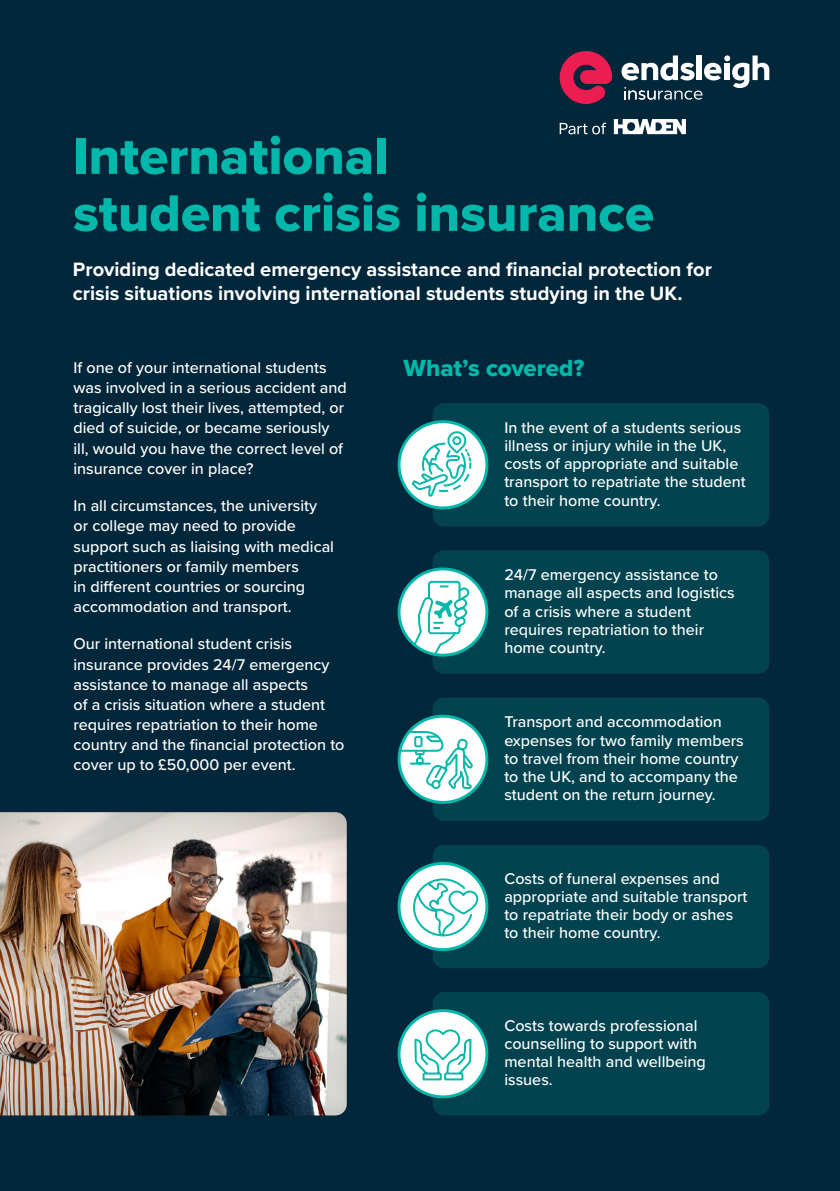
<style>
.page{position:relative;width:840px;height:1191px;background:#fff}
.page>*{position:absolute;margin:0;border:0;box-sizing:border-box;transform-origin:0 0}
.t1{font:53.2px/57px "Proxima Nova Extrabld";color:#03b8aa}
.Heading{font:24.2px "Proxima Nova Extrabld";color:#03b8aa}
.t2{font:700 20px/24px "Proxima Nova";color:#fff}
.t3{font:500 16.2px/18.2px "Proxima Nova";color:#fff}
</style>
<div class="page">
<div style="left:0;top:0;width:839px;height:1191px;background:#02273a"></div>
<svg style="left:559px;top:51px;width:53px;height:53px"></svg>
<svg style="left:621px;top:55px;width:147px;height:45px"></svg>
<svg style="left:559px;top:123px;width:47px;height:11px"></svg>
<svg style="left:613px;top:119px;width:72px;height:15px"></svg>
<img style="left:0;top:812px;width:346px;height:303px">
<div style="left:432px;top:403px;width:336px;height:123px;background:#02434f;border-radius:11px"></div>
<div style="left:432px;top:550px;width:336px;height:124px;background:#02434f;border-radius:11px"></div>
<div style="left:432px;top:844px;width:336px;height:124px;background:#02434f;border-radius:11px"></div>
<div style="left:432px;top:697px;width:336px;height:124px;background:#02434f;border-radius:11px"></div>
<div style="left:432px;top:992px;width:336px;height:123px;background:#02434f;border-radius:11px"></div>
<svg style="left:399px;top:422px;width:87px;height:86px;background:#e3f7f5"></svg>
<div style="left:397px;top:420px;width:91px;height:89px;border:3px solid #03b8aa;border-radius:50%"></div>
<svg style="left:410px;top:430px;width:62px;height:66px;background:#c5eeea"></svg>
<div style="left:399px;top:569px;width:87px;height:86px;background:#fff;border-radius:50%"></div>
<div style="left:397px;top:567px;width:91px;height:89px;border:3px solid #03b8aa;border-radius:50%"></div>
<svg style="left:412px;top:550px;width:59px;height:106px"></svg>
<div style="left:399px;top:716px;width:87px;height:86px;background:#fff;border-radius:50%"></div>
<div style="left:397px;top:714px;width:91px;height:90px;border:3px solid #03b8aa;border-radius:50%"></div>
<svg style="left:398px;top:730px;width:76px;height:60px"></svg>
<svg style="left:399px;top:863px;width:87px;height:86px;background:#e3f7f5"></svg>
<div style="left:397px;top:862px;width:91px;height:89px;border:3px solid #03b8aa;border-radius:50%"></div>
<svg style="left:412px;top:877px;width:67px;height:60px;background:#cbf0ed"></svg>
<div style="left:399px;top:1010px;width:87px;height:86px;background:#fff;border-radius:50%"></div>
<div style="left:397px;top:1009px;width:91px;height:89px;border:3px solid #03b8aa;border-radius:50%"></div>
<svg style="left:413px;top:1029px;width:59px;height:87px"></svg>
<p class="t1" style="left:73px;top:127px;width:582px">International<br>student crisis insurance</p>
<p class="t2" style="left:73px;top:257px;width:640px">Providing dedicated emergency assistance and financial protection for crisis situations involving international students studying in the UK.</p>
<p class="t3" style="left:73px;top:357px;width:275px;line-height:20.2px">If one of your international students was involved in a serious accident and tragically lost their lives, attempted, or died of suicide, or became seriously ill, would you have the correct level of insurance cover in place?</p>
<p class="t3" style="left:73px;top:495px;width:262px;line-height:20.2px">In all circumstances, the university or college may need to provide support such as liaising with medical practitioners or family members<br>in different countries or sourcing accommodation and transport.</p>
<p class="t3" style="left:73px;top:633px;width:272px;line-height:20.2px">Our international student crisis insurance provides 24/7 emergency assistance to manage all aspects<br>of a crisis situation where a student requires repatriation to their home country and the financial protection to cover up to £50,000 per event.</p>
<p class="Heading" style="left:403px;top:350px;width:182px">What’s covered?</p>
<p class="t3" style="left:504px;top:418px;width:243px">In the event of a students serious illness or injury while in the UK, costs of appropriate and suitable transport to repatriate the student to their home country.</p>
<p class="t3" style="left:504px;top:565px;width:232px">24/7 emergency assistance to manage all aspects and logistics of a crisis where a student requires repatriation to their home country.</p>
<p class="t3" style="left:504px;top:712px;width:241px">Transport and accommodation expenses for two family members to travel from their home country to the UK, and to accompany the student on the return journey.</p>
<p class="t3" style="left:504px;top:868px;width:244px">Costs of funeral expenses and appropriate and suitable transport to repatriate their body or ashes to their home country.</p>
<p class="t3" style="left:504px;top:1016px;width:203px">Costs towards professional counselling to support with mental health and wellbeing issues.</p>
</div>
